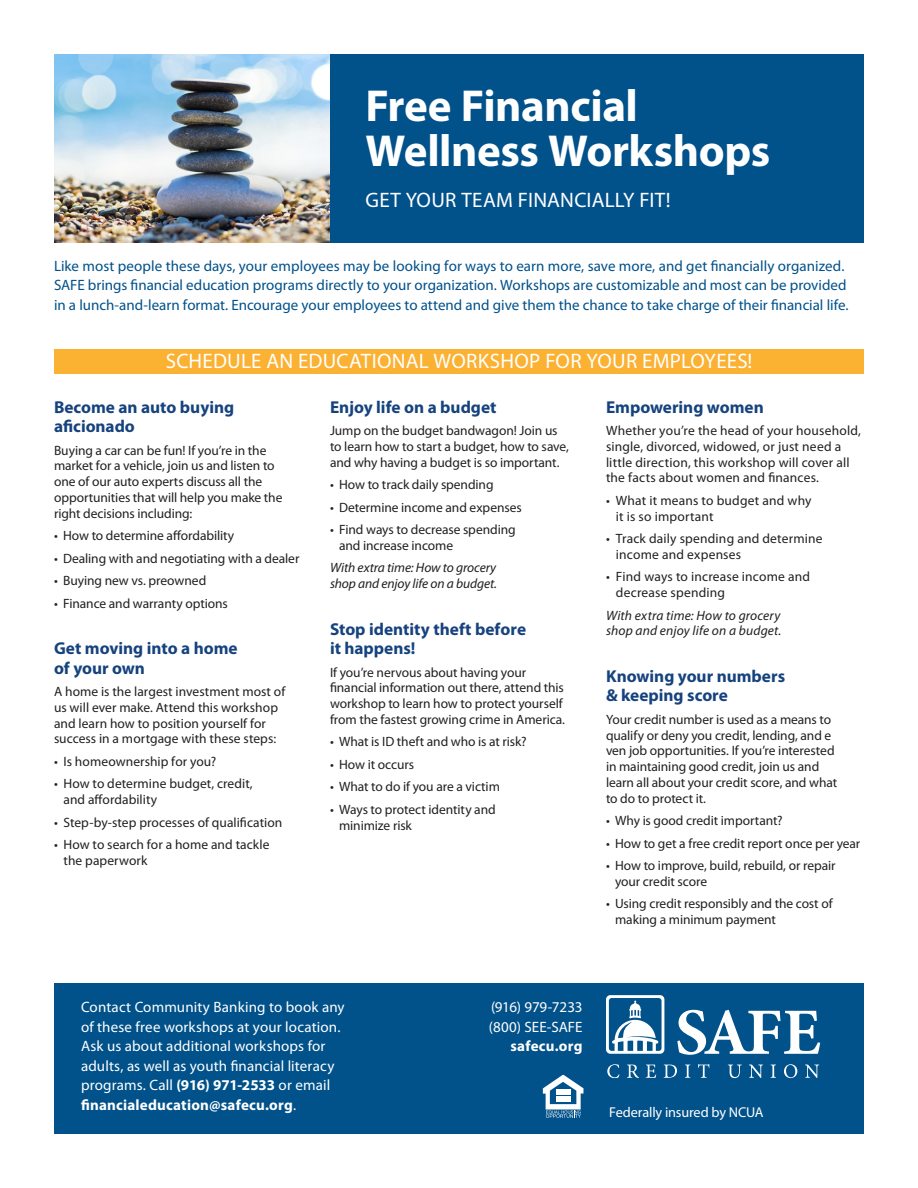
<style>
.page{position:relative;width:918px;height:1188px;background:#fff}
.page>*{position:absolute;margin:0;border:0;box-sizing:border-box;transform-origin:0 0}
.t1{font:700 45px/45px "Myriad Pro";letter-spacing:-.01em;color:#fff}
.t2{font:21px "Myriad Pro";letter-spacing:.01em;color:#fff}
.t3{font:700 17.25px/19.5px "Myriad Pro";color:#16437e}
.t4{font:15px/19.5px "Myriad Pro";color:#01518a}
.t5{font:15px/19.5px "Myriad Pro";letter-spacing:.01em;color:#fff;text-align:right}
.t6{font:14.25px "Myriad Pro";letter-spacing:-.01em;color:#fff}
.t7{font:13.5px/15.8px "Myriad Pro";letter-spacing:-.005em;color:#231f20}
.t8{font:13.5px/15.8px "Myriad Pro";letter-spacing:.015em;color:#231f20}
.t9{font:italic 13.5px/15.8px "Myriad Pro";color:#231f20}
.s1{font-weight:700}
</style>
<div class="page">
<img style="left:54px;top:54px;width:276px;height:189px">
<div style="left:330px;top:54px;width:534px;height:189px;background:#01518a"></div>
<div style="left:54px;top:349px;width:810px;height:24px;background:#fbb131"></div>
<div style="left:54px;top:984px;width:810px;height:150px;background:#01518a"></div>
<svg style="left:606px;top:995px;width:58px;height:59px"></svg>
<svg style="left:607px;top:1064px;width:12px;height:14px"></svg>
<svg style="left:627px;top:1065px;width:12px;height:13px"></svg>
<svg style="left:646px;top:1065px;width:10px;height:13px"></svg>
<svg style="left:664px;top:1065px;width:13px;height:13px"></svg>
<svg style="left:685px;top:1065px;width:5px;height:13px"></svg>
<svg style="left:698px;top:1064px;width:11px;height:14px"></svg>
<svg style="left:728px;top:1065px;width:14px;height:13px"></svg>
<svg style="left:749px;top:1065px;width:14px;height:13px"></svg>
<svg style="left:771px;top:1065px;width:5px;height:13px"></svg>
<svg style="left:784px;top:1064px;width:13px;height:14px"></svg>
<svg style="left:805px;top:1065px;width:14px;height:13px"></svg>
<svg style="left:677px;top:1010px;width:143px;height:45px"></svg>
<svg style="left:543px;top:1075px;width:40px;height:43px"></svg>
<div style="left:556px;top:1089px;width:14px;height:6px;background:#fff"></div>
<div style="left:556px;top:1096px;width:14px;height:5px;background:#fff"></div>
<p class="t1" style="left:365px;top:82px;width:407px">Free Financial<br>Wellness Workshops</p>
<p class="t2" style="left:366px;top:187px;width:306px">GET YOUR TEAM FINANCIALLY FIT!</p>
<p class="t4" style="left:54px;top:256px;width:796px">Like most people these days, your employees may be looking for ways to earn more, save more, and get financially organized.<br>SAFE brings financial education programs directly to your organization. Workshops are customizable and most can be provided in a lunch-and-learn format. Encourage your employees to attend and give them the chance to take charge of their financial life.</p>
<p class="t2" style="left:166px;top:348px;width:588px">SCHEDULE AN EDUCATIONAL WORKSHOP FOR YOUR EMPLOYEES!</p>
<p class="t3" style="left:54px;top:396px;width:182px">Become an auto buying aficionado</p>
<p class="t7" style="left:54px;top:442px;width:230px">Buying a car can be fun! If you’re in the market for a vehicle, join us and listen to one of our auto experts discuss all the opportunities that will help you make the right decisions including:</p>
<p class="t7" style="left:54px;top:527px;width:182px">• How to determine affordability</p>
<p class="t7" style="left:54px;top:550px;width:247px">• Dealing with and negotiating with a dealer</p>
<p class="t7" style="left:54px;top:572px;width:154px">• Buying new vs. preowned</p>
<p class="t7" style="left:54px;top:595px;width:175px">• Finance and warranty options</p>
<p class="t3" style="left:54px;top:638px;width:185px">Get moving into a home of your own</p>
<p class="t7" style="left:54px;top:683px;width:233px">A home is the largest investment most of us will ever make. Attend this workshop and learn how to position yourself for success in a mortgage with these steps:</p>
<p class="t7" style="left:54px;top:753px;width:164px">• Is homeownership for you?</p>
<p class="t7" style="left:64px;top:776px;width:191px;text-indent:-10px">• How to determine budget, credit, and affordability</p>
<p class="t7" style="left:54px;top:814px;width:230px">• Step-by-step processes of qualification</p>
<p class="t7" style="left:64px;top:836px;width:208px;text-indent:-10px">• How to search for a home and tackle the paperwork</p>
<p class="t3" style="left:330px;top:396px;width:168px">Enjoy life on a budget</p>
<p class="t7" style="left:330px;top:422px;width:240px">Jump on the budget bandwagon! Join us to learn how to start a budget, how to save, and why having a budget is so important.</p>
<p class="t7" style="left:330px;top:476px;width:165px">• How to track daily spending</p>
<p class="t7" style="left:330px;top:499px;width:193px">• Determine income and expenses</p>
<p class="t7" style="left:339px;top:521px;width:178px;text-indent:-9px">• Find ways to decrease spending and increase income</p>
<p class="t9" style="left:330px;top:560px;width:169px">With extra time: How to grocery shop and enjoy life on a budget.</p>
<p class="t3" style="left:330px;top:618px;width:198px">Stop identity theft before it happens!</p>
<p class="t7" style="left:330px;top:664px;width:237px">If you’re nervous about having your financial information out there, attend this workshop to learn how to protect yourself from the fastest growing crime in America.</p>
<p class="t7" style="left:330px;top:734px;width:198px">• What is ID theft and who is at risk?</p>
<p class="t7" style="left:330px;top:756px;width:86px">• How it occurs</p>
<p class="t7" style="left:330px;top:779px;width:171px">• What to do if you are a victim</p>
<p class="t7" style="left:339px;top:801px;width:158px;text-indent:-9px">• Ways to protect identity and minimize risk</p>
<p class="t3" style="left:606px;top:396px;width:159px">Empowering women</p>
<p class="t8" style="left:606px;top:422px;width:257px">Whether you’re the head of your household, single, divorced, widowed, or just need a little direction, this workshop will cover all the facts about women and finances.</p>
<p class="t8" style="left:616px;top:492px;width:197px;text-indent:-10px">• What it means to budget and why it is so important</p>
<p class="t8" style="left:616px;top:530px;width:208px;text-indent:-10px">• Track daily spending and determine income and expenses</p>
<p class="t8" style="left:616px;top:569px;width:196px;text-indent:-10px">• Find ways to increase income and decrease spending</p>
<p class="t9" style="left:606px;top:607px;width:177px">With extra time: How to grocery shop and enjoy life on a budget.</p>
<p class="t3" style="left:606px;top:666px;width:181px">Knowing your numbers &amp; keeping score</p>
<p class="t7" style="left:606px;top:711px;width:233px">Your credit number is used as a means to qualify or deny you credit, lending, and e ven job opportunities. If you’re interested in maintaining good credit, join us and learn all about your credit score, and what to do to protect it.</p>
<p class="t7" style="left:606px;top:812px;width:178px">• Why is good credit important?</p>
<p class="t7" style="left:606px;top:835px;width:256px">• How to get a free credit report once per year</p>
<p class="t7" style="left:615px;top:857px;width:222px;text-indent:-9px">• How to improve, build, rebuild, or repair your credit score</p>
<p class="t7" style="left:615px;top:896px;width:219px;text-indent:-9px">• Using credit responsibly and the cost of making a minimum payment</p>
<p class="t5" style="left:81px;top:997px;width:265px;text-align:left">Contact Community Banking to book any of these free workshops at your location.<br>Ask us about additional workshops for adults, as well as youth financial literacy programs. Call <span class="s1">(916) 971-2533</span> or email <span class="s1">financialeducation@safecu.org</span>.</p>
<p class="t5" style="left:489px;top:997px;width:95px">(916) 979-7233 (800) SEE-SAFE <span class="s1">safecu.org</span></p>
<p class="t6" style="left:609px;top:1104px;width:156px">Federally insured by NCUA</p>
</div>
